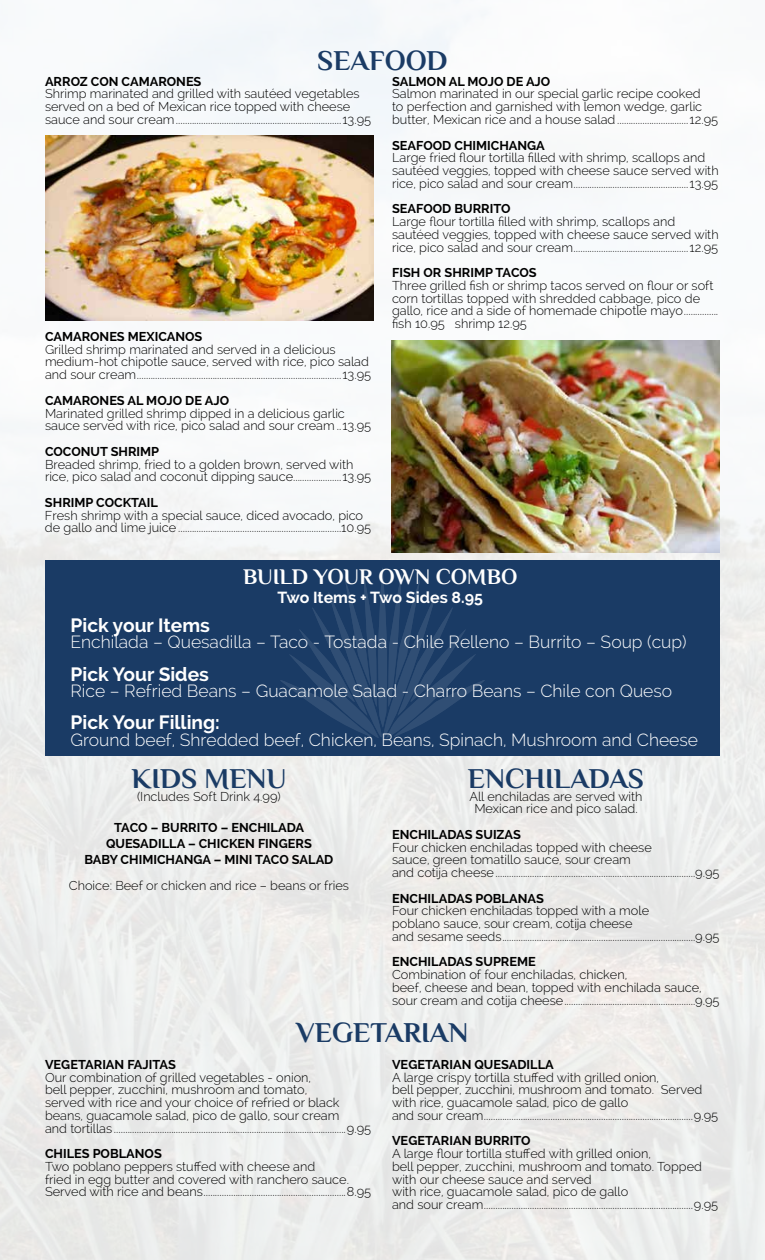
<style>
.page{position:relative;width:765px;height:1260px;background:#fff}
.page>*{position:absolute;margin:0;border:0;box-sizing:border-box;transform-origin:0 0}
.t1{font:700 28.75px "Philosopher";color:#1a3b65}
.t2{font:700 22.38px "Philosopher";color:#fff}
.t3{font:700 19.25px "Raleway";color:#fff}
.t4{font:300 17.5px "Raleway";color:#fff}
.t5{font:700 16px "Raleway";color:#fff}
.t6{font:300 12.75px/12.8px "Raleway";color:#000}
.t7{font:700 12.75px/16px "Raleway";color:#000;text-align:center}
</style>
<div class="page">
<img style="left:0;top:0;width:765px;height:1260px">
<div style="left:45px;top:560px;width:675px;height:195px;background:#1a3b65"></div>
<svg style="left:280px;top:568px;width:205px;height:170px"></svg>
<img style="left:45px;top:135px;width:329px;height:185px">
<img style="left:391px;top:341px;width:329px;height:211px">
<h1 class="t1" style="left:317px;top:45px;width:132px">SEAFOOD</h1>
<p class="t7" style="left:45px;top:73px;width:158px">ARROZ CON CAMARONES</p>
<p class="t6" style="left:45px;top:88px;width:328px">Shrimp marinated and grilled with sautéed vegetables served on a bed of Mexican rice topped with cheese sauce and sour cream........................................................................13.95</p>
<p class="t7" style="left:45px;top:329px;width:159px">CAMARONES MEXICANOS</p>
<p class="t6" style="left:45px;top:343px;width:328px">Grilled shrimp marinated and served in a delicious medium-hot chipotle sauce, served with rice, pico salad and sour cream.........................................................................................13.95</p>
<p class="t7" style="left:45px;top:392px;width:186px">CAMARONES AL MOJO DE AJO</p>
<p class="t6" style="left:45px;top:407px;width:328px">Marinated grilled shrimp dipped in a delicious garlic sauce served with rice, pico salad and sour cream ..13.95</p>
<p class="t7" style="left:45px;top:443px;width:116px">COCONUT SHRIMP</p>
<p class="t6" style="left:45px;top:458px;width:328px">Breaded shrimp, fried to a golden brown, served with rice, pico salad and coconut dipping sauce.....................13.95</p>
<p class="t7" style="left:45px;top:494px;width:115px">SHRIMP COCKTAIL</p>
<p class="t6" style="left:45px;top:509px;width:328px">Fresh shrimp with a special sauce, diced avocado, pico de gallo and lime juice .......................................................................10.95</p>
<p class="t7" style="left:392px;top:73px;width:160px">SALMON AL MOJO DE AJO</p>
<p class="t6" style="left:392px;top:88px;width:328px">Salmon marinated in our special garlic recipe cooked<br>to perfection and garnished with lemon wedge, garlic butter, Mexican rice and a house salad...............................12.95</p>
<p class="t7" style="left:392px;top:137px;width:154px">SEAFOOD CHIMICHANGA</p>
<p class="t6" style="left:392px;top:151px;width:328px">Large fried flour tortilla filled with shrimp, scallops and sautéed veggies, topped with cheese sauce served with rice, pico salad and sour cream..................................................13.95</p>
<p class="t7" style="left:392px;top:201px;width:120px">SEAFOOD BURRITO</p>
<p class="t6" style="left:392px;top:215px;width:328px">Large flour tortilla filled with shrimp, scallops and sautéed veggies, topped with cheese sauce served with rice, pico salad and sour cream..................................................12.95</p>
<p class="t7" style="left:392px;top:265px;width:146px">FISH OR SHRIMP TACOS</p>
<p class="t6" style="left:392px;top:279px;width:328px">Three grilled fish or shrimp tacos served on flour or soft corn tortillas topped with shredded cabbage, pico de gallo, rice and a side of homemade chipotle mayo............... fish 10.95 shrimp 12.95</p>
<h2 class="t2" style="left:243px;top:564px;width:276px">BUILD YOUR OWN COMBO</h2>
<p class="t5" style="left:277px;top:588px;width:207px">Two Items + Two Sides 8.95</p>
<h3 class="t3" style="left:71px;top:614px;width:141px">Pick your Items</h3>
<h3 class="t4" style="left:71px;top:632px;width:618px">Enchilada – Quesadilla – Taco - Tostada - Chile Relleno – Burrito – Soup (cup)</h3>
<h3 class="t3" style="left:71px;top:663px;width:140px">Pick Your Sides</h3>
<h3 class="t4" style="left:71px;top:681px;width:603px">Rice – Refried Beans – Guacamole Salad - Charro Beans – Chile con Queso</h3>
<h3 class="t3" style="left:71px;top:712px;width:151px">Pick Your Filling:</h3>
<h3 class="t4" style="left:71px;top:729px;width:629px">Ground beef, Shredded beef, Chicken, Beans, Spinach, Mushroom and Cheese</h3>
<h1 class="t1" style="left:468px;top:763px;width:178px">ENCHILADAS</h1>
<p class="t6" style="left:469px;top:790px;width:175px;text-align:center">All enchiladas are served with<br>Mexican rice and pico salad.</p>
<p class="t7" style="left:392px;top:826px;width:130px">ENCHILADAS SUIZAS</p>
<p class="t6" style="left:392px;top:841px;width:329px">Four chicken enchiladas topped with cheese<br>sauce, green tomatillo sauce, sour cream<br>and cotija cheese.......................................................................................9.95</p>
<p class="t7" style="left:392px;top:890px;width:153px">ENCHILADAS POBLANAS</p>
<p class="t6" style="left:392px;top:905px;width:329px">Four chicken enchiladas topped with a mole<br>poblano sauce, sour cream, cotija cheese<br>and sesame seeds....................................................................................9.95</p>
<p class="t7" style="left:392px;top:954px;width:145px">ENCHILADAS SUPREME</p>
<p class="t6" style="left:392px;top:968px;width:329px">Combination of four enchiladas, chicken,<br>beef, cheese and bean, topped with enchilada sauce, sour cream and cotija cheese.........................................................9.95</p>
<h1 class="t1" style="left:297px;top:1017px;width:173px">VEGETARIAN</h1>
<h1 class="t1" style="left:131px;top:763px;width:156px">KIDS MENU</h1>
<p class="t6" style="left:137px;top:790px;width:145px">(Includes Soft Drink 4.99)</p>
<p class="t7" style="left:84px;top:820px;width:251px">TACO – BURRITO – ENCHILADA<br>QUESADILLA – CHICKEN FINGERS<br>BABY CHIMICHANGA – MINI TACO SALAD</p>
<p class="t6" style="left:69px;top:879px;width:282px">Choice: Beef or chicken and rice – beans or fries</p>
<p class="t7" style="left:45px;top:1056px;width:132px">VEGETARIAN FAJITAS</p>
<p class="t6" style="left:45px;top:1071px;width:328px">Our combination of grilled vegetables - onion,<br>bell pepper, zucchini, mushroom and tomato,<br>served with rice and your choice of refried or black beans, guacamole salad, pico de gallo, sour cream<br>and tortillas .....................................................................................................9.95</p>
<p class="t7" style="left:45px;top:1146px;width:118px">CHILES POBLANOS</p>
<p class="t6" style="left:45px;top:1160px;width:328px">Two poblano peppers stuffed with cheese and<br>fried in egg butter and covered with ranchero sauce.<br>Served with rice and beans..............................................................8.95</p>
<p class="t7" style="left:392px;top:1056px;width:163px">VEGETARIAN QUESADILLA</p>
<p class="t6" style="left:392px;top:1071px;width:328px">A large crispy tortilla stuffed with grilled onion,<br>bell pepper, zucchini, mushroom and tomato. Served with rice, guacamole salad, pico de gallo<br>and sour cream...........................................................................................9.95</p>
<p class="t7" style="left:392px;top:1133px;width:140px">VEGETARIAN BURRITO</p>
<p class="t6" style="left:392px;top:1147px;width:328px">A large flour tortilla stuffed with grilled onion,<br>bell pepper, zucchini, mushroom and tomato. Topped with our cheese sauce and served<br>with rice, guacamole salad, pico de gallo<br>and sour cream...........................................................................................9.95</p>
</div>
